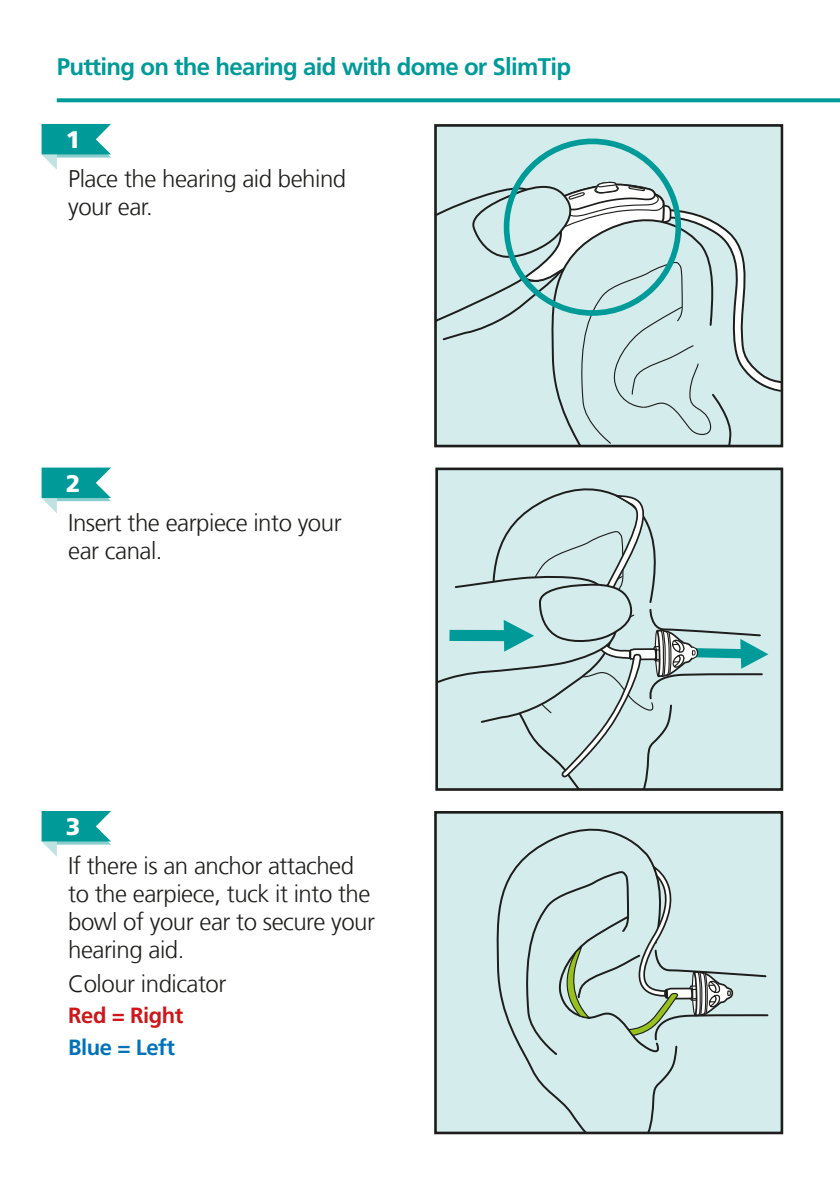
<style>
.page{position:relative;width:840px;height:1191px;background:#fff}
.page>*{position:absolute;margin:0;border:0;box-sizing:border-box;transform-origin:0 0}
.t1{font:300 24px/28px "Frutiger LT Com";letter-spacing:-.02em;color:#1d1d1b}
.t2{font:700 24px "Frutiger LT Com";letter-spacing:-.03em;color:#009a99}
.t3{font:900 24px "Frutiger LT Com";color:#fff}
.t4{font:700 22px "Frutiger LT Com";letter-spacing:-.02em;color:#cd171a}
.t5{font:700 22px "Frutiger LT Com";letter-spacing:-.02em;color:#0072bc}
</style>
<div class="page">
<svg style="left:57px;top:98px;width:782px;height:4px;background:#13a1a0"></svg>
<div style="left:436px;top:469px;width:345px;height:320px;background:#d5eced"></div>
<svg style="left:439px;top:492px;width:329px;height:287px"></svg>
<div style="left:435px;top:467px;width:347px;height:324px;border:3px solid #1d1d1b"></div>
<div style="left:437px;top:812px;width:344px;height:321px;background:#d5eced"></div>
<svg style="left:496px;top:828px;width:273px;height:302px"></svg>
<svg style="left:553px;top:943px;width:37px;height:76px"></svg>
<svg style="left:626px;top:863px;width:107px;height:228px"></svg>
<div style="left:434px;top:811px;width:348px;height:323px;border:3px solid #1d1d1b"></div>
<div style="left:435px;top:125px;width:344px;height:321px;background:#d5eced"></div>
<svg style="left:438px;top:175px;width:340px;height:268px"></svg>
<div style="left:503px;top:139px;width:177px;height:177px;border:6px solid #009a99;border-radius:50%"></div>
<div style="left:434px;top:124px;width:348px;height:323px;border:3px solid #1d1d1b"></div>
<svg style="left:42px;top:124px;width:69px;height:46px"></svg>
<svg style="left:42px;top:467px;width:69px;height:46px"></svg>
<svg style="left:42px;top:811px;width:69px;height:45px"></svg>
<p class="t2" style="left:57px;top:52px;width:515px">Putting on the hearing aid with dome or SlimTip</p>
<p class="t3" style="left:66px;top:125px;width:16px">1</p>
<p class="t1" style="left:68px;top:165px;width:279px">Place the hearing aid behind your ear.</p>
<p class="t3" style="left:66px;top:469px;width:16px">2</p>
<p class="t1" style="left:68px;top:508px;width:275px">Insert the earpiece into your ear canal.</p>
<p class="t3" style="left:66px;top:812px;width:16px">3</p>
<p class="t1" style="left:68px;top:852px;width:308px">If there is an anchor attached to the earpiece, tuck it into the bowl of your ear to secure your hearing aid.</p>
<p class="t1" style="left:68px;top:969px;width:160px">Colour indicator</p>
<p class="t4" style="left:68px;top:1002px;width:117px">Red = Right</p>
<p class="t5" style="left:68px;top:1034px;width:108px">Blue = Left</p>
</div>
